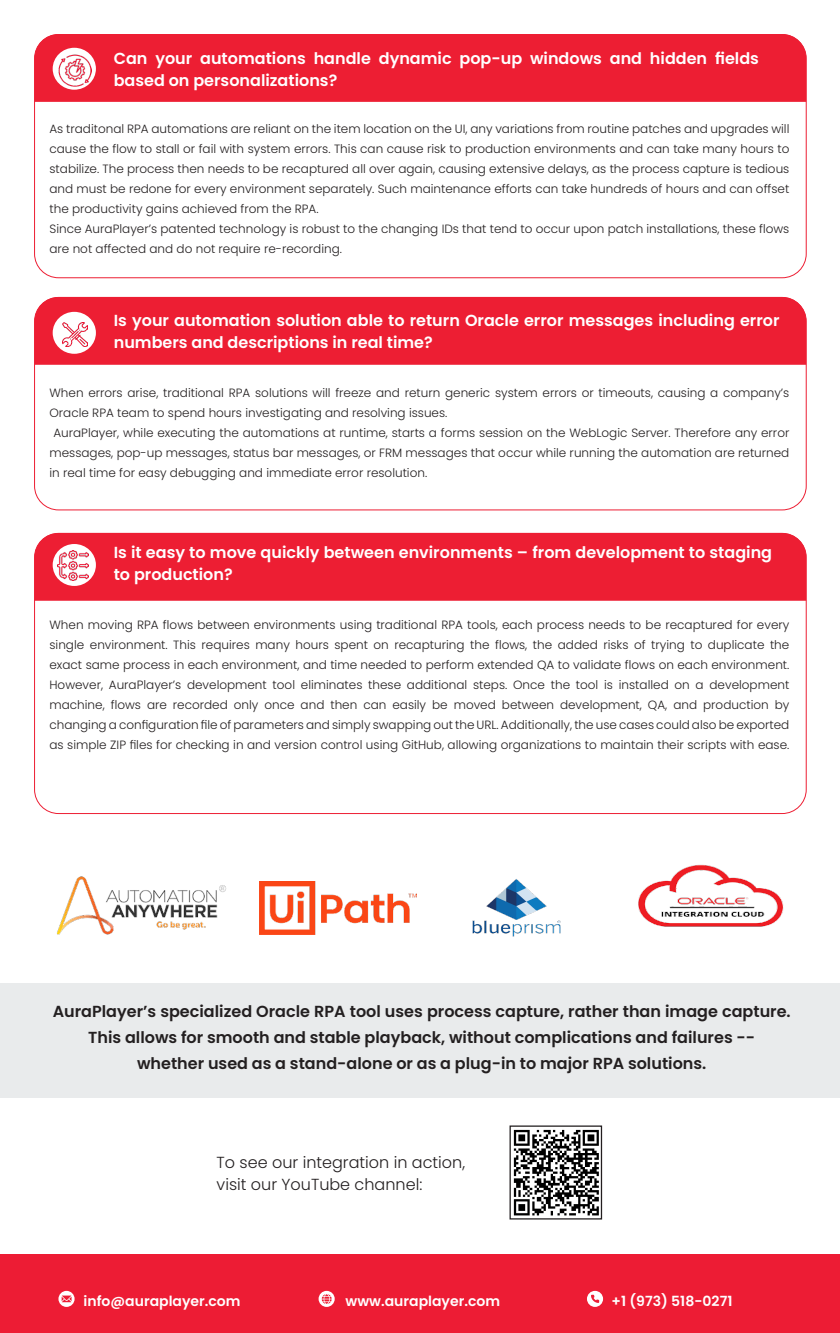
<style>
.page{position:relative;width:840px;height:1333px;background:#fff}
.page>*{position:absolute;margin:0;border:0;box-sizing:border-box;transform-origin:0 0}
.t1{font:600 16px/22px "Poppins";color:#fff}
.t2{font:600 16px/26px "Poppins";color:#231f20;text-align:center}
.t3{font:300 16px "Poppins";color:#231f20}
.t4{font:600 14px "Poppins";color:#fff}
.t5{font:300 12px/20px "Poppins";color:#231f20}
</style>
<div class="page">
<div style="left:35px;top:34px;width:770px;height:68px;background:#ed1e33"></div>
<div style="left:35px;top:297px;width:770px;height:68px;background:#ed1e33"></div>
<div style="left:35px;top:533px;width:770px;height:67px;background:#ed1e33"></div>
<div style="left:0;top:983px;width:839px;height:114px;background:#e9ebec"></div>
<div style="left:53px;top:48px;width:43px;height:42px;background:#fff;border-radius:50%"></div>
<div style="left:53px;top:312px;width:43px;height:42px;background:#fff;border-radius:50%"></div>
<div style="left:53px;top:544px;width:43px;height:42px;background:#fff;border-radius:50%"></div>
<img style="left:58px;top:55px;width:33px;height:32px">
<img style="left:63px;top:322px;width:24px;height:24px">
<img style="left:57px;top:550px;width:32px;height:30px">
<img style="left:57px;top:876px;width:170px;height:59px">
<img style="left:260px;top:881px;width:156px;height:53px">
<img style="left:472px;top:879px;width:89px;height:58px">
<img style="left:638px;top:864px;width:146px;height:63px">
<img style="left:513px;top:1129px;width:86px;height:87px">
<div style="left:509px;top:1125px;width:92px;height:94px;border:1px solid #231f20"></div>
<div style="left:0;top:1254px;width:839px;height:78px;background:#ed1c34"></div>
<svg style="left:58px;top:1290px;width:17px;height:16px"></svg>
<svg style="left:318px;top:1290px;width:16px;height:16px"></svg>
<svg style="left:587px;top:1290px;width:15px;height:16px"></svg>
<p class="t1" style="left:114px;top:47px;width:646px">Can your automations handle dynamic pop-up windows and hidden fields based on personalizations?</p>
<p class="t5" style="left:49px;top:118px;width:741px;text-align:justify">As traditonal RPA automations are reliant on the item location on the UI, any variations from routine patches and upgrades will cause the flow to stall or fail with system errors. This can cause risk to production environments and can take many hours to stabilize. The process then needs to be recaptured all over again, causing extensive delays, as the process capture is tedious and must be redone for every environment separately. Such maintenance efforts can take hundreds of hours and can offset the productivity gains achieved from the RPA.</p>
<p class="t5" style="left:49px;top:218px;width:741px">Since AuraPlayer’s patented technology is robust to the changing IDs that tend to occur upon patch installations, these flows are not affected and do not require re-recording.</p>
<p class="t1" style="left:114px;top:309px;width:667px">Is your automation solution able to return Oracle error messages including error numbers and descriptions in real time?</p>
<p class="t5" style="left:49px;top:382px;width:741px">When errors arise, traditional RPA solutions will freeze and return generic system errors or timeouts, causing a company’s<br>Oracle RPA team to spend hours investigating and resolving issues.</p>
<p class="t5" style="left:49px;top:422px;width:741px;text-align:justify;text-indent:4px">AuraPlayer, while executing the automations at runtime, starts a forms session on the WebLogic Server. Therefore any error messages, pop-up messages, status bar messages, or FRM messages that occur while running the automation are returned in real time for easy debugging and immediate error resolution.</p>
<p class="t1" style="left:114px;top:541px;width:659px">Is it easy to move quickly between environments – from development to staging to production?</p>
<p class="t5" style="left:49px;top:614px;width:741px">When moving RPA flows between environments using traditional RPA tools, each process needs to be recaptured for every single environment. This requires many hours spent on recapturing the flows, the added risks of trying to duplicate the</p>
<p class="t5" style="left:49px;top:654px;width:741px">exact same process in each environment, and time needed to perform extended QA to validate flows on each environment.</p>
<p class="t5" style="left:49px;top:674px;width:741px">However, AuraPlayer’s development tool eliminates these additional steps. Once the tool is installed on a development</p>
<p class="t5" style="left:49px;top:694px;width:741px">machine, flows are recorded only once and then can easily be moved between development, QA, and production by</p>
<p class="t5" style="left:49px;top:714px;width:741px">changing a configuration file of parameters and simply swapping out the URL. Additionally, the use cases could also be exported as simple ZIP files for checking in and version control using GitHub, allowing organizations to maintain their scripts with ease.</p>
<p class="t2" style="left:53px;top:998px;width:739px">AuraPlayer’s specialized Oracle RPA tool uses process capture, rather than image capture.<br>This allows for smooth and stable playback, without complications and failures --</p>
<p class="t2" style="left:137px;top:1050px;width:570px">whether used as a stand-alone or as a plug-in to major RPA solutions.</p>
<p class="t3" style="left:216px;top:1153px;width:250px">To see our integration in action,</p>
<p class="t3" style="left:216px;top:1175px;width:207px">visit our YouTube channel:</p>
<p class="t4" style="left:83px;top:1292px;width:158px">info@auraplayer.com</p>
<p class="t4" style="left:345px;top:1292px;width:156px">www.auraplayer.com</p>
<p class="t4" style="left:611px;top:1292px;width:122px">+1 (973) 518-0271</p>
</div>
